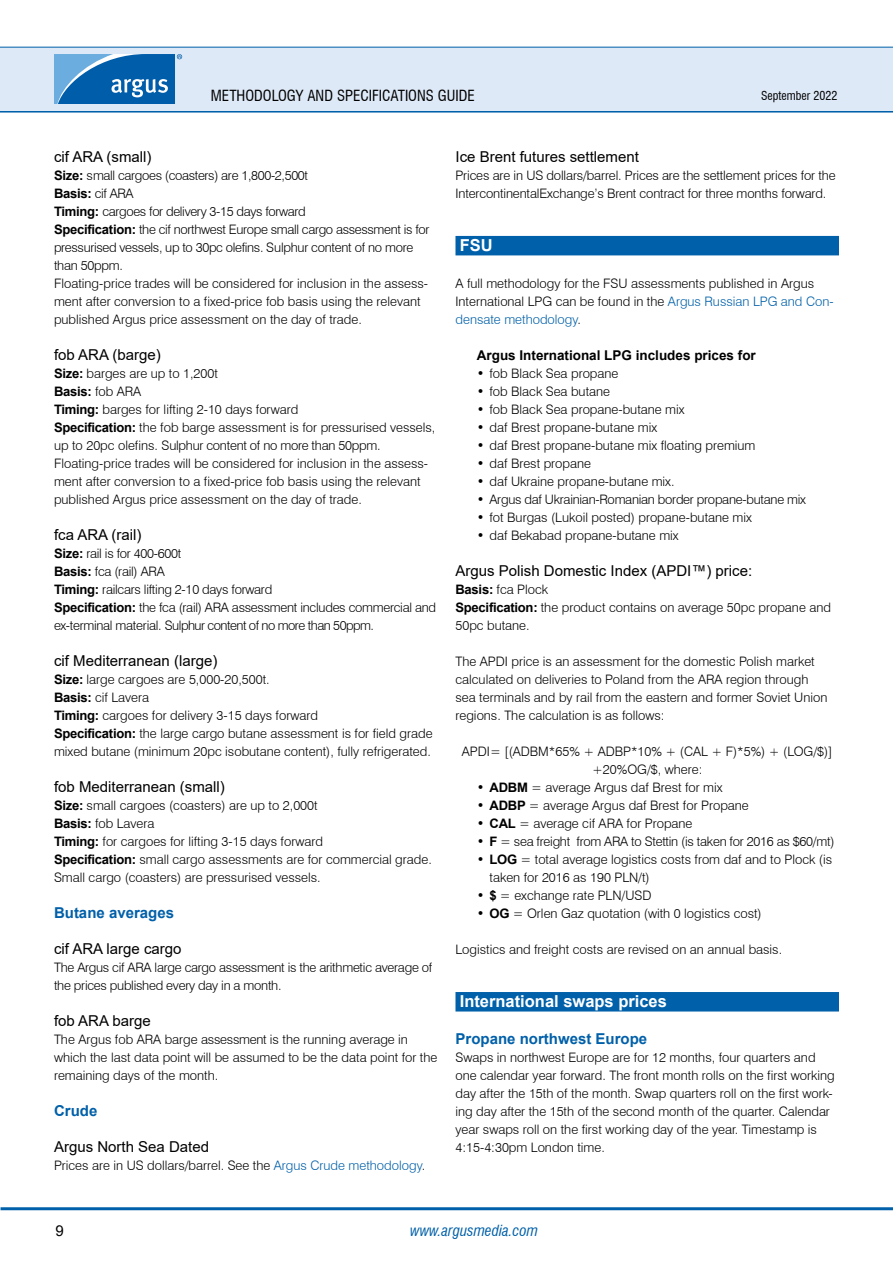
<style>
.page{position:relative;width:893px;height:1263px;background:#fff}
.page>*{position:absolute;margin:0;border:0;box-sizing:border-box;transform-origin:0 0}
.t1{font:700 16.5px "Arial";color:#fff}
.t2{font:15px "Arial";color:#000}
.t3{font:700 15px "Arial";color:#0060a9}
.t4{font:condensed 15px "Swiss 721 BT";color:#000}
.t5{font:italic condensed 15px "Swiss 721 BT";color:#0060a9}
.t6{font:700 13.5px "Arial";color:#000}
.t7{font:300 13.05px/18px "Swiss 721 BT";color:#000}
.t8{font:300 13.05px/18px "Swiss 721 BT";letter-spacing:-.02em;color:#000}
.t9{font:300 13.05px "Swiss 721 BT";letter-spacing:-.025em;color:#000}
.t10{font:700 13.05px "Arial";letter-spacing:-.02em;color:#000}
.t11{font:condensed 12px "Swiss 721 BT";color:#000}
.s1{font-family:"Arial";font-weight:700}
.s2{font-family:"Swiss 721 BT";font-weight:300}
.s3{color:#0060a9}
</style>
<div class="page">
<hr style="left:0;top:110px;width:893px;height:3px;background:#0060a9">
<div style="left:0;top:47px;width:893px;height:64px;background:#dee9f7"></div>
<hr style="left:0;top:47px;width:893px;height:1px;background:#0060a9">
<hr style="left:1px;top:1207px;width:892px;height:3px;background:#0060a9">
<svg style="left:54px;top:54px;width:128px;height:50px;background:#3883c0"></svg>
<div style="left:455px;top:236px;width:384px;height:19px;background:#0060a9"></div>
<div style="left:455px;top:992px;width:384px;height:19px;background:#0060a9"></div>
<p class="t4" style="left:211px;top:86px;width:265px">METHODOLOGY AND SPECIFICATIONS GUIDE</p>
<p class="t11" style="left:761px;top:88px;width:78px">SEPTEMBER 2022</p>
<p class="t2" style="left:54px;top:146px;width:99px">cif ARA (small)</p>
<p class="t9" style="left:54px;top:167px;width:256px"><span class="s1">Size:</span> small cargoes (coasters) are 1,800-2,500t</p>
<p class="t10" style="left:54px;top:184px;width:81px">Basis: <span class="s2">cif ARA</span></p>
<p class="t7" style="left:54px;top:202px;width:377px"><span class="s1">Timing:</span> cargoes for delivery 3-15 days forward<br><span class="s1">Specification:</span> the cif northwest Europe small cargo assessment is for pressurised vessels, up to 30pc olefins. Sulphur content of no more than 50ppm.<br>Floating-price trades will be considered for inclusion in the assess&shy;ment after conversion to a fixed-price fob basis using the relevant published Argus price assessment on the day of trade.</p>
<p class="t2" style="left:54px;top:344px;width:108px">fob ARA (barge)</p>
<p class="t7" style="left:54px;top:364px;width:165px"><span class="s1">Size:</span> barges are up to 1,200t</p>
<p class="t10" style="left:54px;top:382px;width:89px">Basis: <span class="s2">fob ARA</span></p>
<p class="t7" style="left:54px;top:400px;width:383px"><span class="s1">Timing:</span> barges for lifting 2-10 days forward<br><span class="s1">Specification:</span> the fob barge assessment is for pressurised vessels, up to 20pc olefins. Sulphur content of no more than 50ppm.<br>Floating-price trades will be considered for inclusion in the assess&shy;ment after conversion to a fixed-price fob basis using the relevant published Argus price assessment on the day of trade.</p>
<p class="t2" style="left:54px;top:524px;width:89px">fca ARA (rail)</p>
<p class="t8" style="left:54px;top:544px;width:384px"><span class="s1">Size:</span> rail is for 400-600t<br><span class="s1">Basis:</span> fca (rail) ARA<br><span class="s1">Timing:</span> railcars lifting 2-10 days forward<br><span class="s1">Specification:</span> the fca (rail) ARA assessment includes commercial and ex-terminal material. Sulphur content of no more than 50ppm.</p>
<p class="t2" style="left:54px;top:650px;width:165px">cif Mediterranean (large)</p>
<p class="t7" style="left:54px;top:670px;width:380px"><span class="s1">Size:</span> large cargoes are 5,000-20,500t.<br><span class="s1">Basis:</span> cif Lavera<br><span class="s1">Timing:</span> cargoes for delivery 3-15 days forward<br><span class="s1">Specification:</span> the large cargo butane assessment is for field grade mixed butane (minimum 20pc isobutane content), fully refrigerated.</p>
<p class="t2" style="left:54px;top:776px;width:172px">fob Mediterranean (small)</p>
<p class="t7" style="left:54px;top:796px;width:379px"><span class="s1">Size:</span> small cargoes (coasters) are up to 2,000t<br><span class="s1">Basis:</span> fob Lavera<br><span class="s1">Timing:</span> for cargoes for lifting 3-15 days forward<br><span class="s1">Specification:</span> small cargo assessments are for commercial grade.<br>Small cargo (coasters) are pressurised vessels.</p>
<p class="t3" style="left:54px;top:902px;width:122px">Butane averages</p>
<p class="t2" style="left:54px;top:938px;width:129px">cif ARA large cargo</p>
<p class="t8" style="left:54px;top:958px;width:380px">The Argus cif ARA large cargo assessment is the arithmetic average of the prices published every day in a month.</p>
<p class="t2" style="left:54px;top:1010px;width:98px">fob ARA barge</p>
<p class="t7" style="left:54px;top:1030px;width:385px">The Argus fob ARA barge assessment is the running average in which the last data point will be assumed to be the data point for the remaining days of the month.</p>
<p class="t3" style="left:54px;top:1100px;width:45px">Crude</p>
<p class="t2" style="left:54px;top:1136px;width:157px">Argus North Sea Dated</p>
<p class="t7" style="left:54px;top:1156px;width:373px">Prices are in US dollars/barrel. See the <span class="s3">Argus Crude methodology</span>.</p>
<p class="t2" style="left:455px;top:146px;width:185px">Ice Brent futures settlement</p>
<p class="t7" style="left:455px;top:166px;width:382px">Prices are in US dollars/barrel. Prices are the settlement prices for the<br>IntercontinentalExchange’s Brent contract for three months forward.</p>
<p class="t1" style="left:460px;top:234px;width:35px">FSU</p>
<p class="t7" style="left:455px;top:274px;width:380px">A full methodology for the FSU assessments published in Argus<br>International LPG can be found in the <span class="s3">Argus Russian LPG and Con&shy;densate methodology</span>.</p>
<p class="t6" style="left:477px;top:346px;width:281px">Argus International LPG includes prices for</p>
<p class="t7" style="left:477px;top:364px;width:143px">• fob Black Sea propane</p>
<p class="t7" style="left:477px;top:382px;width:135px">• fob Black Sea butane</p>
<p class="t7" style="left:477px;top:400px;width:209px">• fob Black Sea propane-butane mix</p>
<p class="t7" style="left:477px;top:418px;width:182px">• daf Brest propane-butane mix</p>
<p class="t7" style="left:477px;top:436px;width:280px">• daf Brest propane-butane mix floating premium</p>
<p class="t7" style="left:477px;top:454px;width:116px">• daf Brest propane</p>
<p class="t7" style="left:477px;top:472px;width:199px">• daf Ukraine propane-butane mix.</p>
<p class="t8" style="left:477px;top:490px;width:331px">• Argus daf Ukrainian-Romanian border propane-butane mix</p>
<p class="t7" style="left:477px;top:508px;width:277px">• fot Burgas (Lukoil posted) propane-butane mix</p>
<p class="t7" style="left:477px;top:526px;width:204px">• daf Bekabad propane-butane mix</p>
<p class="t2" style="left:455px;top:560px;width:298px">Argus Polish Domestic Index (APDI™) price:</p>
<p class="t7" style="left:455px;top:580px;width:377px"><span class="s1">Basis:</span> fca Plock<br><span class="s1">Specification:</span> the product contains on average 50pc propane and<br>50pc butane.</p>
<p class="t7" style="left:455px;top:652px;width:373px">The APDI price is an assessment for the domestic Polish market calculated on deliveries to Poland from the ARA region through sea terminals and by rail from the eastern and former Soviet Union regions. The calculation is as follows:</p>
<p class="t7" style="left:462px;top:742px;width:372px;text-align:center">APDI= [(ADBM*65% + ADBP*10% + (CAL + F)*5%) + (LOG/$)] +20%OG/$, where:</p>
<p class="t7" style="left:477px;top:778px;width:247px">• <span class="s1">ADBM</span> = average Argus daf Brest for mix</p>
<p class="t7" style="left:477px;top:796px;width:274px">• <span class="s1">ADBP</span> = average Argus daf Brest for Propane</p>
<p class="t7" style="left:477px;top:814px;width:217px">• <span class="s1">CAL</span> = average cif ARA for Propane</p>
<p class="t8" style="left:477px;top:832px;width:359px">• <span class="s1">F</span> = sea freight from ARA to Stettin (is taken for 2016 as $60/mt)</p>
<p class="t7" style="left:489px;top:850px;width:344px;text-indent:-13px">• <span class="s1">LOG</span> = total average logistics costs from daf and to Plock (is taken for 2016 as 190 PLN/t)</p>
<p class="t7" style="left:477px;top:886px;width:176px">• <span class="s1">$</span> = exchange rate PLN/USD</p>
<p class="t7" style="left:477px;top:904px;width:286px">• <span class="s1">OG</span> = Orlen Gaz quotation (with 0 logistics cost)</p>
<p class="t7" style="left:455px;top:940px;width:328px">Logistics and freight costs are revised on an annual basis.</p>
<p class="t1" style="left:460px;top:990px;width:209px">International swaps prices</p>
<p class="t3" style="left:455px;top:1028px;width:193px">Propane northwest Europe</p>
<p class="t7" style="left:455px;top:1048px;width:381px">Swaps in northwest Europe are for 12 months, four quarters and one calendar year forward. The front month rolls on the first working day after the 15th of the month. Swap quarters roll on the first work&shy;ing day after the 15th of the second month of the quarter. Calendar year swaps roll on the first working day of the year. Timestamp is 4:15-4:30pm London time.</p>
<p class="t2" style="left:55px;top:1220px;width:10px">9</p>
<p class="t5" style="left:410px;top:1221px;width:129px">www.argusmedia.com</p>
</div>
